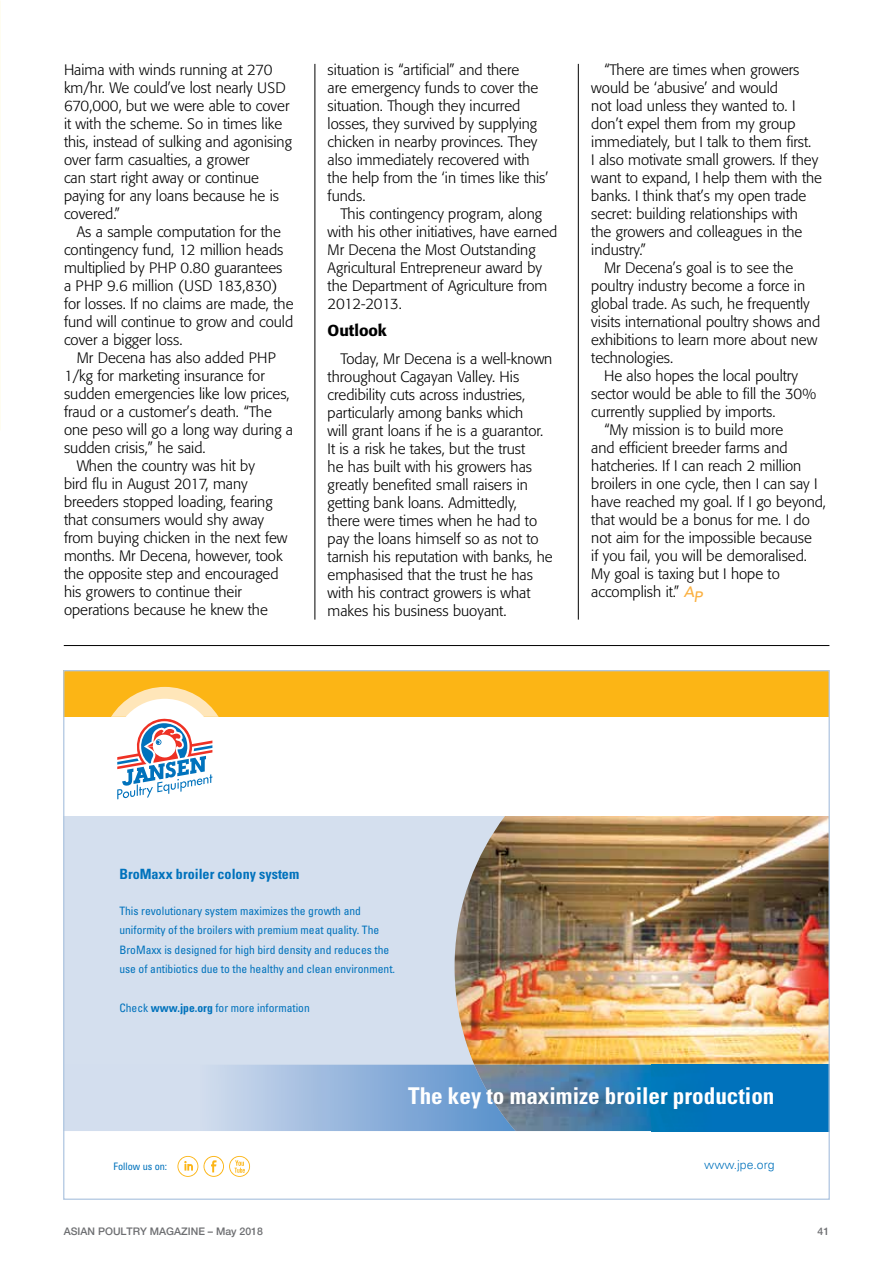
<style>
.page{position:relative;width:893px;height:1263px;background:#fff}
.page>*{position:absolute;margin:0;border:0;box-sizing:border-box;transform-origin:0 0}
.t1{font:700 condensed 23.1px "Univers";color:#fff}
.t2{font:500 15.75px "Formata";color:#000}
.t3{font:300 15px/18px "Formata";color:#000}
.t4{font:700 condensed 14.1px "Univers";color:#0072bc}
.t5{font:300 12.15px "Univers LT Std";color:#0072bc}
.t6{font:condensed 11.55px/19.4px "Univers";color:#0072bc}
.t7{font:500 10.5px "Helvetica Neue LT";color:#6d6e71}
.t8{font:condensed 10.35px "Univers LT Std";color:#0072bc}
.s1{font-family:"Avenir";font-weight:500;font-style:italic;color:#fbb040}
.s2{font-weight:700}
</style>
<div class="page">
<hr style="left:64px;top:645px;width:765px;height:1px;background:#000">
<hr style="left:315px;top:64px;width:1px;height:556px;background:#000">
<hr style="left:578px;top:64px;width:1px;height:556px;background:#000">
<div style="left:64px;top:815px;width:765px;height:317px;background:#d4dfee"></div>
<img style="left:455px;top:815px;width:372px;height:250px">
<div style="left:64px;top:671px;width:765px;height:46px;background:#fcb515"></div>
<svg style="left:111px;top:687px;width:108px;height:113px"></svg>
<div style="left:64px;top:1131px;width:765px;height:68px;background:#fff"></div>
<svg style="left:220px;top:1065px;width:254px;height:66px;background:#97b6dd"></svg>
<img style="left:474px;top:1065px;width:353px;height:66px">
<svg style="left:204px;top:1156px;width:46px;height:21px"></svg>
<svg style="left:177px;top:1156px;width:21px;height:21px"></svg>
<p class="t3" style="left:64px;top:61px;width:229px">Haima with winds running at 270 km/hr. We could’ve lost nearly USD<br>670,000, but we were able to cover it with the scheme. So in times like this, instead of sulking and agonising over farm casualties, a grower<br>can start right away or continue paying for any loans because he is covered.”</p>
<p class="t3" style="left:64px;top:223px;width:231px;text-indent:13px">As a sample computation for the contingency fund, 12 million heads multiplied by PHP 0.80 guarantees<br>a PHP 9.6 million (USD 183,830) for losses. If no claims are made, the fund will continue to grow and could cover a bigger loss.</p>
<p class="t3" style="left:77px;top:349px;width:201px">Mr Decena has also added PHP</p>
<p class="t3" style="left:64px;top:367px;width:202px">1/kg for marketing insurance for</p>
<p class="t3" style="left:64px;top:385px;width:227px">sudden emergencies like low prices,</p>
<p class="t3" style="left:64px;top:403px;width:209px">fraud or a customer’s death. “The</p>
<p class="t3" style="left:64px;top:421px;width:231px">one peso will go a long way during a</p>
<p class="t3" style="left:64px;top:439px;width:143px">sudden crisis,” he said.</p>
<p class="t3" style="left:77px;top:457px;width:180px">When the country was hit by</p>
<p class="t3" style="left:64px;top:475px;width:185px">bird flu in August 2017, many</p>
<p class="t3" style="left:64px;top:493px;width:210px">breeders stopped loading, fearing</p>
<p class="t3" style="left:64px;top:511px;width:202px">that consumers would shy away</p>
<p class="t3" style="left:64px;top:529px;width:225px">from buying chicken in the next few</p>
<p class="t3" style="left:64px;top:547px;width:220px">months. Mr Decena, however, took</p>
<p class="t3" style="left:64px;top:565px;width:216px">the opposite step and encouraged</p>
<p class="t3" style="left:64px;top:583px;width:179px">his growers to continue their</p>
<p class="t3" style="left:64px;top:601px;width:205px">operations because he knew the</p>
<p class="t3" style="left:328px;top:61px;width:223px">situation is “artificial” and there<br>are emergency funds to cover the situation. Though they incurred losses, they survived by supplying chicken in nearby provinces. They also immediately recovered with the help from the ‘in times like this’ funds.</p>
<p class="t3" style="left:328px;top:205px;width:231px;text-indent:13px">This contingency program, along with his other initiatives, have earned<br>Mr Decena the Most Outstanding<br>Agricultural Entrepreneur award by the Department of Agriculture from<br>2012-2013.</p>
<p class="t2" style="left:328px;top:321px;width:61px">Outlook</p>
<p class="t3" style="left:328px;top:350px;width:227px;text-indent:13px">Today, Mr Decena is a well-known throughout Cagayan Valley. His credibility cuts across industries, particularly among banks which<br>will grant loans if he is a guarantor.<br>It is a risk he takes, but the trust<br>he has built with his growers has greatly benefited small raisers in getting bank loans. Admittedly, there were times when he had to pay the loans himself so as not to tarnish his reputation with banks, he emphasised that the trust he has with his contract growers is what makes his business buoyant.</p>
<p class="t3" style="left:604px;top:61px;width:197px">“There are times when growers</p>
<p class="t3" style="left:591px;top:79px;width:188px">would be ‘abusive’ and would</p>
<p class="t3" style="left:591px;top:97px;width:206px">not load unless they wanted to. I</p>
<p class="t3" style="left:591px;top:115px;width:206px">don’t expel them from my group</p>
<p class="t3" style="left:591px;top:133px;width:222px">immediately, but I talk to them first.</p>
<p class="t3" style="left:591px;top:151px;width:228px">I also motivate small growers. If they</p>
<p class="t3" style="left:591px;top:169px;width:232px">want to expand, I help them with the</p>
<p class="t3" style="left:591px;top:187px;width:217px">banks. I think that’s my open trade</p>
<p class="t3" style="left:591px;top:205px;width:208px">secret: building relationships with</p>
<p class="t3" style="left:591px;top:223px;width:213px">the growers and colleagues in the</p>
<p class="t3" style="left:591px;top:241px;width:56px">industry.”</p>
<p class="t3" style="left:604px;top:259px;width:191px">Mr Decena’s goal is to see the</p>
<p class="t3" style="left:591px;top:277px;width:215px">poultry industry become a force in</p>
<p class="t3" style="left:591px;top:295px;width:220px">global trade. As such, he frequently</p>
<p class="t3" style="left:591px;top:313px;width:230px">visits international poultry shows and</p>
<p class="t3" style="left:591px;top:331px;width:228px">exhibitions to learn more about new</p>
<p class="t3" style="left:591px;top:349px;width:83px">technologies.</p>
<p class="t3" style="left:604px;top:367px;width:195px">He also hopes the local poultry</p>
<p class="t3" style="left:591px;top:385px;width:226px">sector would be able to fill the 30%</p>
<p class="t3" style="left:591px;top:403px;width:186px">currently supplied by imports.</p>
<p class="t3" style="left:604px;top:421px;width:181px">“My mission is to build more</p>
<p class="t3" style="left:591px;top:439px;width:198px">and efficient breeder farms and</p>
<p class="t3" style="left:591px;top:457px;width:212px">hatcheries. If I can reach 2 million</p>
<p class="t3" style="left:591px;top:475px;width:228px">broilers in one cycle, then I can say I</p>
<p class="t3" style="left:591px;top:493px;width:236px">have reached my goal. If I go beyond,</p>
<p class="t3" style="left:591px;top:511px;width:220px">that would be a bonus for me. I do</p>
<p class="t3" style="left:591px;top:529px;width:222px">not aim for the impossible because</p>
<p class="t3" style="left:591px;top:547px;width:217px">if you fail, you will be demoralised.</p>
<p class="t3" style="left:591px;top:565px;width:190px">My goal is taxing but I hope to</p>
<p class="t3" style="left:591px;top:583px;width:113px">accomplish it.” <span class="s1">AP</span></p>
<p class="t4" style="left:119px;top:865px;width:181px">BroMaxx broiler colony system</p>
<p class="t6" style="left:119px;top:901px;width:277px">This revolutionary system maximizes the growth and uniformity of the broilers with premium meat quality. The BroMaxx is designed for high bird density and reduces the use of antibiotics due to the healthy and clean environment.</p>
<p class="t6" style="left:119px;top:997px;width:192px">Check <span class="s2">www.jpe.org</span> for more information</p>
<h1 class="t1" style="left:408px;top:1081px;width:368px">The key to maximize broiler production</h1>
<p class="t8" style="left:114px;top:1159px;width:55px">Follow us on:</p>
<p class="t5" style="left:704px;top:1157px;width:72px">www.jpe.org</p>
<p class="t7" style="left:64px;top:1225px;width:201px">ASIAN POULTRY MAGAZINE – May 2018</p>
<p class="t7" style="left:817px;top:1225px;width:13px">41</p>
</div>
